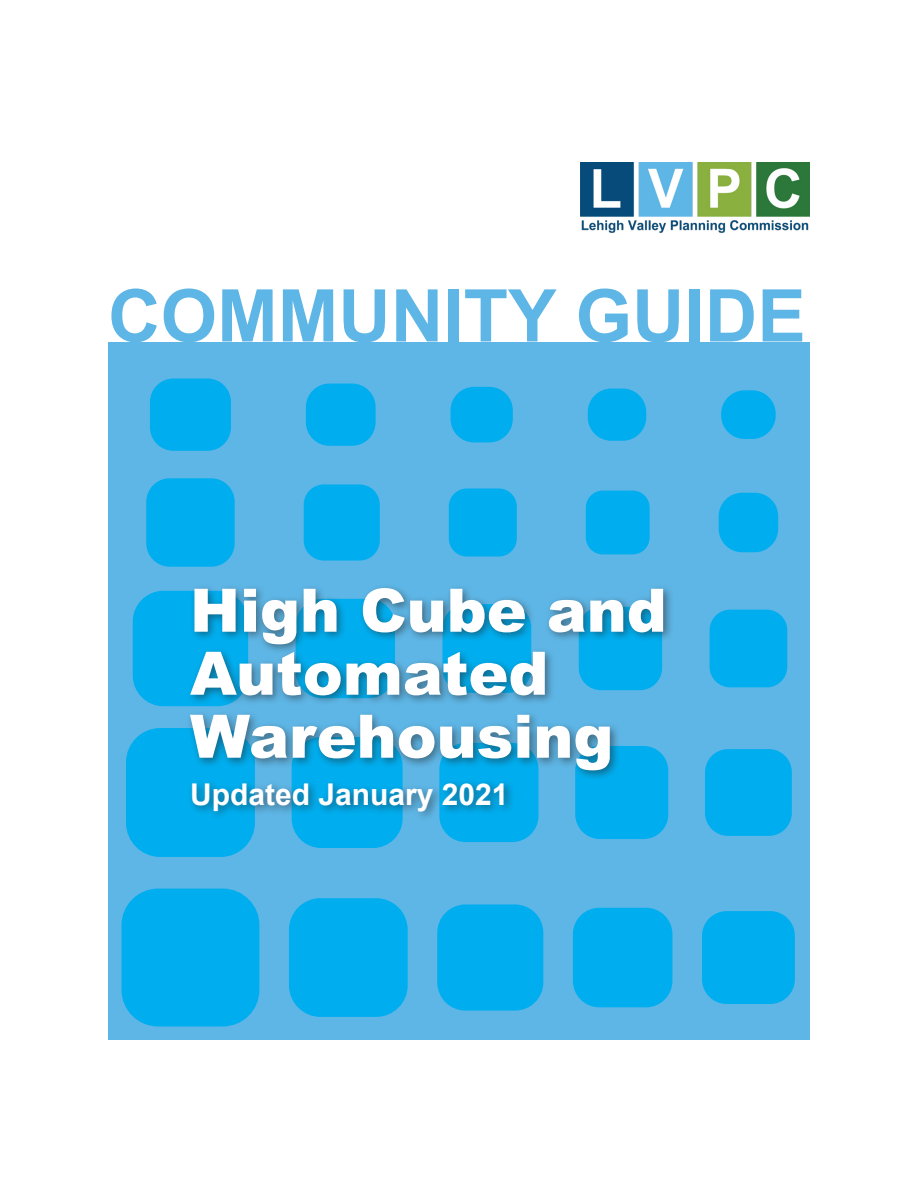
<style>
.page{position:relative;width:918px;height:1188px;background:#fff}
.page>*{position:absolute;margin:0;border:0;box-sizing:border-box;transform-origin:0 0}
.t1{font:700 72.75px "Arial";color:#5eb6e6}
.t2{font:900 60px/63px "Arial";color:#fff}
.t3{font:700 30px "Arial";color:#fff}
</style>
<div class="page">
<div style="left:108px;top:343px;width:702px;height:697px;background:#5eb6e6"></div>
<div style="left:146px;top:478px;width:89px;height:89px;background:#00aeef;border-radius:23px"></div>
<div style="left:304px;top:484px;width:76px;height:77px;background:#00aeef;border-radius:20px"></div>
<div style="left:449px;top:489px;width:68px;height:68px;background:#00aeef;border-radius:18px"></div>
<div style="left:586px;top:491px;width:64px;height:63px;background:#00aeef;border-radius:17px"></div>
<div style="left:719px;top:493px;width:59px;height:59px;background:#00aeef;border-radius:23px"></div>
<div style="left:133px;top:591px;width:115px;height:115px;background:#00aeef;border-radius:31px"></div>
<div style="left:710px;top:610px;width:77px;height:77px;background:#00aeef;border-radius:21px"></div>
<div style="left:126px;top:728px;width:129px;height:129px;background:#00aeef;border-radius:34px"></div>
<div style="left:292px;top:737px;width:111px;height:111px;background:#00aeef;border-radius:29px"></div>
<div style="left:439px;top:743px;width:100px;height:99px;background:#00aeef;border-radius:26px"></div>
<div style="left:575px;top:746px;width:93px;height:93px;background:#00aeef;border-radius:25px"></div>
<div style="left:705px;top:749px;width:87px;height:87px;background:#00aeef;border-radius:23px"></div>
<div style="left:122px;top:889px;width:137px;height:138px;background:#00aeef;border-radius:37px"></div>
<div style="left:289px;top:898px;width:119px;height:119px;background:#00aeef;border-radius:32px"></div>
<div style="left:437px;top:905px;width:106px;height:106px;background:#00aeef;border-radius:28px"></div>
<div style="left:573px;top:908px;width:99px;height:99px;background:#00aeef;border-radius:26px"></div>
<div style="left:702px;top:911px;width:93px;height:93px;background:#00aeef;border-radius:25px"></div>
<div style="left:150px;top:379px;width:81px;height:72px;background:#00aeef;border-radius:23px"></div>
<div style="left:306px;top:384px;width:70px;height:62px;background:#00aeef;border-radius:23px"></div>
<div style="left:451px;top:387px;width:62px;height:55px;background:#00aeef;border-radius:23px"></div>
<div style="left:588px;top:389px;width:58px;height:52px;background:#00aeef;border-radius:23px"></div>
<div style="left:721px;top:390px;width:55px;height:49px;background:#00aeef;border-radius:23px"></div>
<img style="left:580px;top:162px;width:230px;height:71px">
<div style="left:187px;top:779px;width:328px;height:43px;background:#231f20;opacity:.5"></div>
<div style="left:186px;top:583px;width:489px;height:198px;background:#231f20;opacity:.5"></div>
<p class="t1" style="left:108px;top:265px;width:699px">COMMUNITY GUIDE</p>
<p class="t2" style="left:190px;top:577px;width:478px">High Cube and<br>Automated<br>Warehousing</p>
<p class="t3" style="left:190px;top:773px;width:320px">Updated January 2021</p>
</div>
